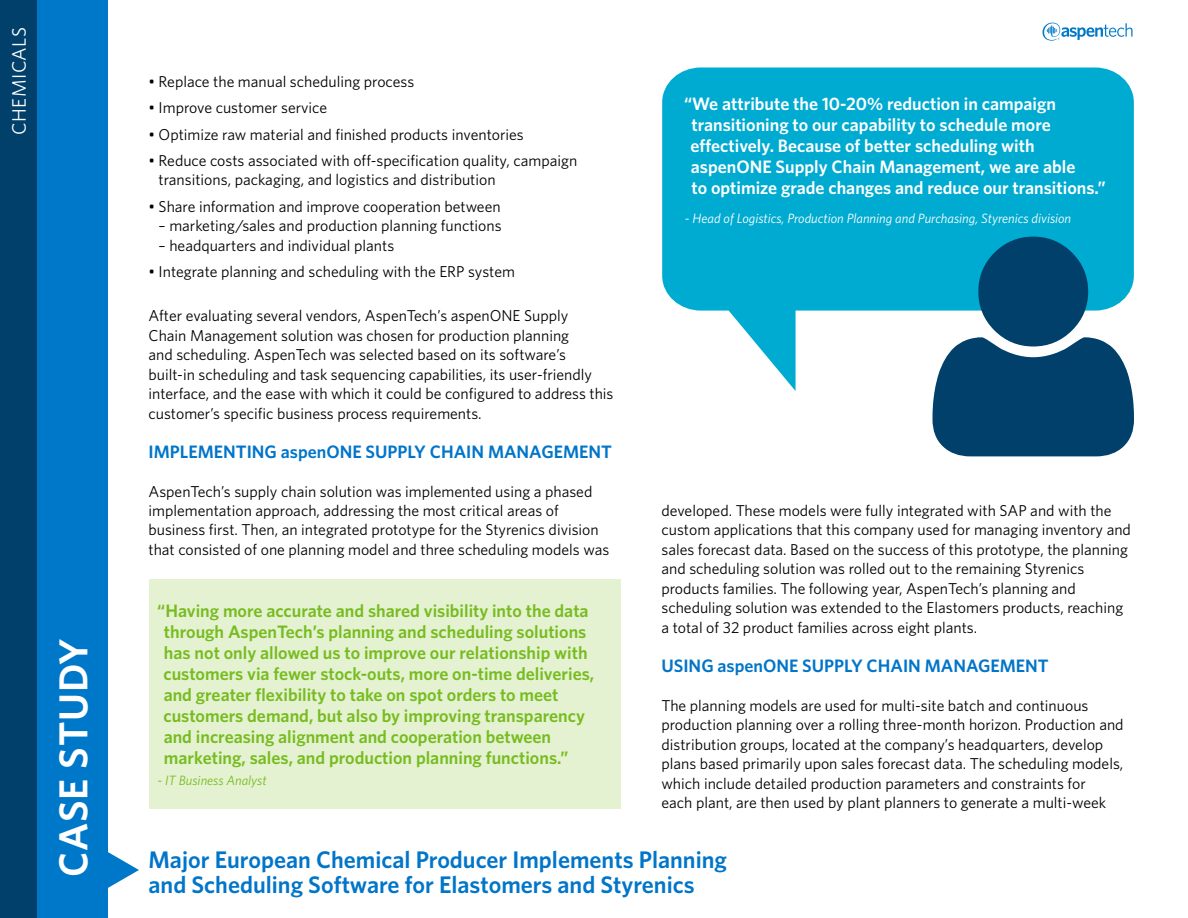
<style>
.page{position:relative;width:1188px;height:918px;background:#fff}
.page>*{position:absolute;margin:0;border:0;box-sizing:border-box;transform-origin:0 0}
.t1{font:600 40.5px "Whitney";letter-spacing:.025em;color:#fff}
.t2{font:600 24px/25.5px "Whitney";color:#0075c9}
.t3{font:19.5px "Whitney";letter-spacing:.025em;color:#fff}
.t4{font:600 18px/21px "Whitney";color:#77bc1f}
.t5{font:600 18px/21px "Whitney";color:#fff}
.t6{font:600 18px "Whitney";color:#0075c9}
.t7{font:15.75px/19.5px "Whitney";color:#000}
.t8{font:italic 13.5px "Whitney";color:#fff}
.t9{font:italic 13.5px "Whitney";color:#77bc1f}
</style>
<div class="page">
<svg style="left:38px;top:0;width:101px;height:918px;fill:#0078c9"></svg>
<div style="left:0;top:0;width:38px;height:918px;background:#00406b"></div>
<svg style="left:1043px;top:23px;width:89px;height:18px"></svg>
<div style="left:149px;top:579px;width:472px;height:229px;background:#e4f2d2"></div>
<svg style="left:662px;top:68px;width:472px;height:323px;fill:#00abd1"></svg>
<svg style="left:933px;top:237px;width:201px;height:219px;background:#236d91"></svg>
<p class="t3" style="left:7px;top:135px;width:110px;rotate:-90deg">CHEMICALS</p>
<h1 class="t1" style="left:49px;top:877px;width:241px;rotate:-90deg">CASE STUDY</h1>
<p class="t7" style="left:148px;top:71px;width:267px">• Replace the manual scheduling process</p>
<p class="t7" style="left:148px;top:98px;width:180px">• Improve customer service</p>
<p class="t7" style="left:148px;top:124px;width:377px">• Optimize raw material and finished products inventories</p>
<p class="t7" style="left:159px;top:150px;width:420px;text-indent:-10px">• Reduce costs associated with off-specification quality, campaign transitions, packaging, and logistics and distribution</p>
<p class="t7" style="left:148px;top:196px;width:354px">• Share information and improve cooperation between</p>
<p class="t7" style="left:159px;top:215px;width:344px">– marketing/sales and production planning functions</p>
<p class="t7" style="left:159px;top:235px;width:237px">– headquarters and individual plants</p>
<p class="t7" style="left:148px;top:261px;width:368px">• Integrate planning and scheduling with the ERP system</p>
<p class="t7" style="left:148px;top:305px;width:467px">After evaluating several vendors, AspenTech’s aspenONE Supply<br>Chain Management solution was chosen for production planning<br>and scheduling. AspenTech was selected based on its software’s built-in scheduling and task sequencing capabilities, its user-friendly interface, and the ease with which it could be configured to address this customer’s specific business process requirements.</p>
<p class="t6" style="left:148px;top:440px;width:465px">IMPLEMENTING aspenONE SUPPLY CHAIN MANAGEMENT</p>
<p class="t7" style="left:148px;top:481px;width:462px">AspenTech’s supply chain solution was implemented using a phased implementation approach, addressing the most critical areas of business first. Then, an integrated prototype for the Styrenics division that consisted of one planning model and three scheduling models was</p>
<p class="t4" style="left:163px;top:600px;width:432px;text-indent:-6px">“Having more accurate and shared visibility into the data through AspenTech’s planning and scheduling solutions has not only allowed us to improve our relationship with customers via fewer stock-outs, more on-time deliveries, and greater flexibility to take on spot orders to meet customers demand, but also by improving transparency and increasing alignment and cooperation between marketing, sales, and production planning functions.”</p>
<p class="t9" style="left:157px;top:772px;width:111px">- IT Business Analyst</p>
<p class="t5" style="left:691px;top:93px;width:417px;text-indent:-6px">“We attribute the 10-20% reduction in campaign transitioning to our capability to schedule more effectively. Because of better scheduling with aspenONE Supply Chain Management, we are able<br>to optimize grade changes and reduce our transitions.”</p>
<p class="t8" style="left:685px;top:210px;width:388px">- Head of Logistics, Production Planning and Purchasing, Styrenics division</p>
<p class="t7" style="left:662px;top:500px;width:471px">developed. These models were fully integrated with SAP and with the custom applications that this company used for managing inventory and sales forecast data. Based on the success of this prototype, the planning and scheduling solution was rolled out to the remaining Styrenics products families. The following year, AspenTech’s planning and scheduling solution was extended to the Elastomers products, reaching a total of 32 product families across eight plants.</p>
<p class="t6" style="left:662px;top:655px;width:389px">USING aspenONE SUPPLY CHAIN MANAGEMENT</p>
<p class="t7" style="left:662px;top:695px;width:464px">The planning models are used for multi-site batch and continuous production planning over a rolling three-month horizon. Production and distribution groups, located at the company’s headquarters, develop plans based primarily upon sales forecast data. The scheduling models, which include detailed production parameters and constraints for<br>each plant, are then used by plant planners to generate a multi-week</p>
<h2 class="t2" style="left:148px;top:846px;width:580px">Major European Chemical Producer Implements Planning and Scheduling Software for Elastomers and Styrenics</h2>
</div>
